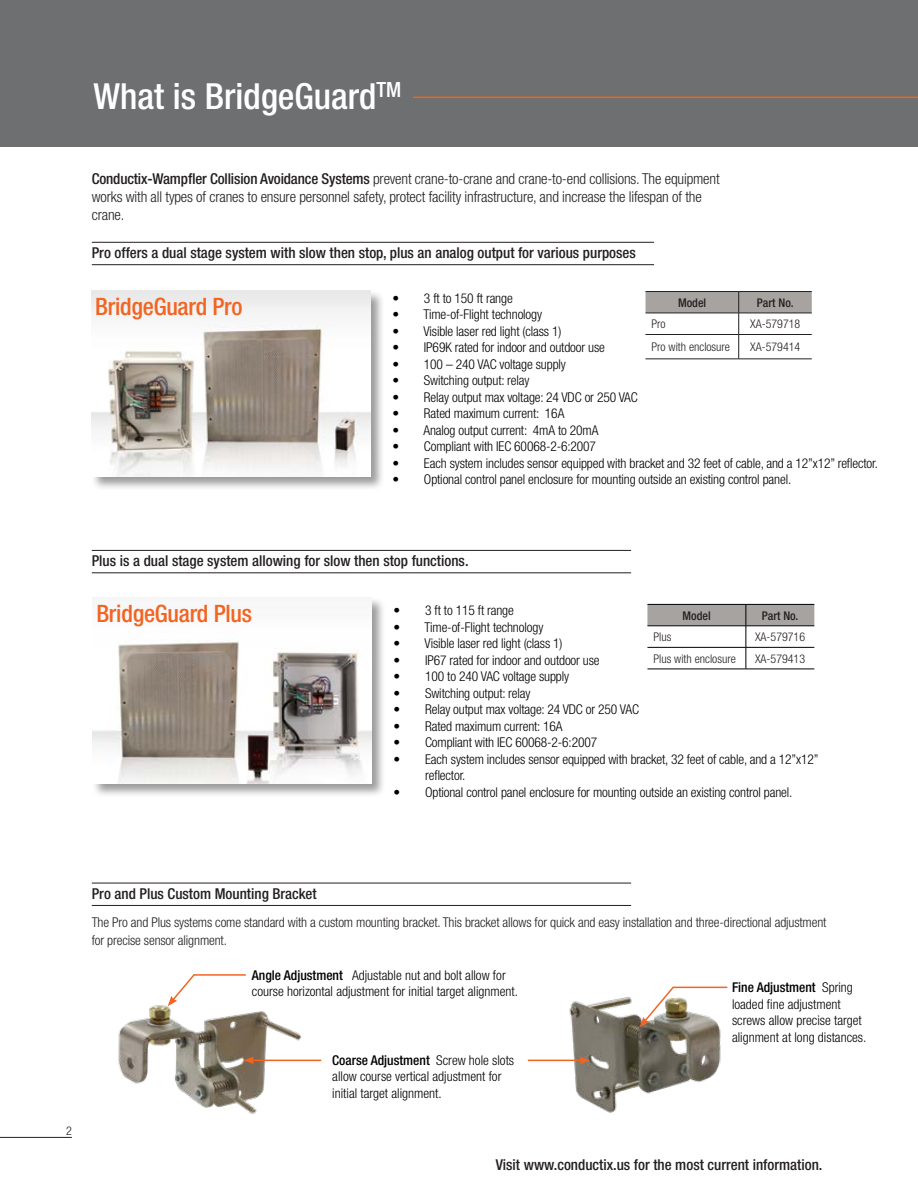
<style>
.page{position:relative;width:918px;height:1188px;background:#fff}
.page>*{position:absolute;margin:0;border:0;box-sizing:border-box;transform-origin:0 0}
.t1{font:500 condensed 36px "Helvetica Neue LT";color:#fff}
.t2{font:500 condensed 24px "Helvetica Neue LT";letter-spacing:-.01em;color:#f26422}
.t3{font:500 condensed 15px "Helvetica Neue LT";color:#231f20}
.t4{font:300 condensed 15px/18px "Helvetica Neue LT";letter-spacing:-.01em;color:#231f20}
.t5{font:300 condensed 13.5px/16.5px "Helvetica Neue LT";letter-spacing:-.01em;color:#000}
.t6{font:300 condensed 13.5px/18px "Helvetica Neue LT";letter-spacing:-.01em;color:#231f20}
.t7{font:300 condensed 12px "Helvetica Neue LT";color:#231f20}
.t8{font:500 condensed 12px "Helvetica Neue LT";color:#231f20}
.s1{font-weight:500}
</style>
<div class="page">
<hr style="left:0;top:1137px;width:72px;height:1px;background:#231f20">
<div style="left:0;top:0;width:918px;height:147px;background:#6d6f71"></div>
<hr style="left:413px;top:97px;width:505px;height:1px;background:#f26422">
<div style="left:92px;top:597px;width:294px;height:201px;background:#231f20;opacity:.45"></div>
<img style="left:93px;top:598px;width:279px;height:186px">
<div style="left:91px;top:290px;width:294px;height:201px;background:#231f20;opacity:.45"></div>
<img style="left:92px;top:290px;width:279px;height:186px">
<hr style="left:92px;top:242px;width:562px;height:1px;background:#231f20">
<hr style="left:92px;top:264px;width:562px;height:1px;background:#231f20">
<hr style="left:92px;top:550px;width:539px;height:1px;background:#231f20">
<hr style="left:92px;top:573px;width:539px;height:1px;background:#231f20">
<hr style="left:92px;top:883px;width:539px;height:1px;background:#231f20">
<hr style="left:92px;top:905px;width:539px;height:1px;background:#231f20">
<img style="left:118px;top:1005px;width:187px;height:109px">
<img style="left:560px;top:986px;width:168px;height:127px">
<svg style="left:647px;top:604px;width:167px;height:65px"></svg>
<hr style="left:647px;top:669px;width:99px;height:1px;background:#000">
<hr style="left:746px;top:669px;width:68px;height:1px;background:#000">
<hr style="left:646px;top:291px;width:93px;height:1px;background:#231f20">
<hr style="left:739px;top:291px;width:73px;height:1px;background:#231f20">
<svg style="left:646px;top:292px;width:166px;height:67px"></svg>
<hr style="left:646px;top:359px;width:93px;height:1px;background:#231f20">
<hr style="left:739px;top:359px;width:73px;height:1px;background:#231f20">
<svg style="left:640px;top:986px;width:35px;height:41px"></svg>
<svg style="left:168px;top:974px;width:28px;height:32px"></svg>
<hr style="left:252px;top:1060px;width:69px;height:1px;background:#f26422">
<svg style="left:243px;top:1057px;width:11px;height:7px"></svg>
<hr style="left:528px;top:1060px;width:54px;height:1px;background:#f26422">
<svg style="left:580px;top:1057px;width:10px;height:7px"></svg>
<hr style="left:673px;top:987px;width:54px;height:1px;background:#f26422">
<hr style="left:194px;top:974px;width:52px;height:2px;background:#f26422">
<h1 class="t1" style="left:93px;top:74px;width:309px">What is BridgeGuard<sup>TM</sup></h1>
<p class="t4" style="left:92px;top:170px;width:629px"><span class="s1">Conductix-Wampfler Collision Avoidance Systems</span> prevent crane-to-crane and crane-to-end collisions. The equipment works with all types of cranes to ensure personnel safety, protect facility infrastructure, and increase the lifespan of the crane.</p>
<p class="t3" style="left:92px;top:244px;width:546px">Pro offers a dual stage system with slow then stop, plus an analog output for various purposes</p>
<h2 class="t2" style="left:95px;top:293px;width:149px">BridgeGuard Pro</h2>
<p class="t5" style="left:393px;top:290px;width:122px">• 3 ft to 150 ft range</p>
<p class="t5" style="left:393px;top:306px;width:151px">• Time-of-Flight technology</p>
<p class="t5" style="left:393px;top:323px;width:170px">• Visible laser red light (class 1)</p>
<p class="t5" style="left:393px;top:339px;width:214px">• IP69K rated for indoor and outdoor use</p>
<p class="t5" style="left:393px;top:356px;width:175px">• 100 – 240 VAC voltage supply</p>
<p class="t5" style="left:393px;top:372px;width:138px">• Switching output: relay</p>
<p class="t5" style="left:393px;top:389px;width:247px">• Relay output max voltage: 24 VDC or 250 VAC</p>
<p class="t5" style="left:393px;top:405px;width:173px">• Rated maximum current: 16A</p>
<p class="t5" style="left:393px;top:422px;width:207px">• Analog output current: 4mA to 20mA</p>
<p class="t5" style="left:393px;top:438px;width:205px">• Compliant with IEC 60068-2-6:2007</p>
<p class="t5" style="left:393px;top:455px;width:487px">• Each system includes sensor equipped with bracket and 32 feet of cable, and a 12”x12” reflector.</p>
<p class="t5" style="left:393px;top:471px;width:400px">• Optional control panel enclosure for mounting outside an existing control panel.</p>
<p class="t8" style="left:678px;top:296px;width:30px">Model</p>
<p class="t8" style="left:757px;top:296px;width:38px">Part No.</p>
<p class="t7" style="left:652px;top:317px;width:16px">Pro</p>
<p class="t7" style="left:750px;top:317px;width:52px">XA-579718</p>
<p class="t7" style="left:652px;top:340px;width:80px">Pro with enclosure</p>
<p class="t7" style="left:750px;top:340px;width:52px">XA-579414</p>
<p class="t3" style="left:92px;top:552px;width:378px">Plus is a dual stage system allowing for slow then stop functions.</p>
<h2 class="t2" style="left:96px;top:599px;width:157px">BridgeGuard Plus</h2>
<p class="t5" style="left:394px;top:602px;width:122px">• 3 ft to 115 ft range</p>
<p class="t5" style="left:394px;top:619px;width:151px">• Time-of-Flight technology</p>
<p class="t5" style="left:394px;top:635px;width:170px">• Visible laser red light (class 1)</p>
<p class="t5" style="left:394px;top:652px;width:208px">• IP67 rated for indoor and outdoor use</p>
<p class="t5" style="left:394px;top:668px;width:177px">• 100 to 240 VAC voltage supply</p>
<p class="t5" style="left:394px;top:685px;width:138px">• Switching output: relay</p>
<p class="t5" style="left:394px;top:701px;width:247px">• Relay output max voltage: 24 VDC or 250 VAC</p>
<p class="t5" style="left:394px;top:718px;width:170px">• Rated maximum current: 16A</p>
<p class="t5" style="left:394px;top:734px;width:205px">• Compliant with IEC 60068-2-6:2007</p>
<p class="t5" style="left:425px;top:750px;width:395px;text-indent:-31px">• Each system includes sensor equipped with bracket, 32 feet of cable, and a 12”x12” reflector.</p>
<p class="t5" style="left:394px;top:783px;width:400px">• Optional control panel enclosure for mounting outside an existing control panel.</p>
<p class="t8" style="left:683px;top:608px;width:30px">Model</p>
<p class="t8" style="left:762px;top:608px;width:38px">Part No.</p>
<p class="t7" style="left:653px;top:630px;width:19px">Plus</p>
<p class="t7" style="left:755px;top:630px;width:52px">XA-579716</p>
<p class="t7" style="left:653px;top:652px;width:84px">Plus with enclosure</p>
<p class="t7" style="left:755px;top:652px;width:52px">XA-579413</p>
<p class="t7" style="left:66px;top:1124px;width:7px">2</p>
<p class="t3" style="left:92px;top:885px;width:226px">Pro and Plus Custom Mounting Bracket</p>
<p class="t6" style="left:92px;top:913px;width:736px">The Pro and Plus systems come standard with a custom mounting bracket. This bracket allows for quick and easy installation and three-directional adjustment for precise sensor alignment.</p>
<p class="t5" style="left:732px;top:979px;width:136px"><span class="s1">Fine Adjustment</span> Spring loaded fine adjustment screws allow precise target alignment at long distances.</p>
<p class="t5" style="left:332px;top:1052px;width:183px"><span class="s1">Coarse Adjustment</span> Screw hole slots allow course vertical adjustment for initial target alignment.</p>
<p class="t5" style="left:252px;top:967px;width:268px"><span class="s1">Angle Adjustment</span> Adjustable nut and bolt allow for course horizontal adjustment for initial target alignment.</p>
<p class="t3" style="left:496px;top:1155px;width:328px">Visit www.conductix.us for the most current information.</p>
</div>
